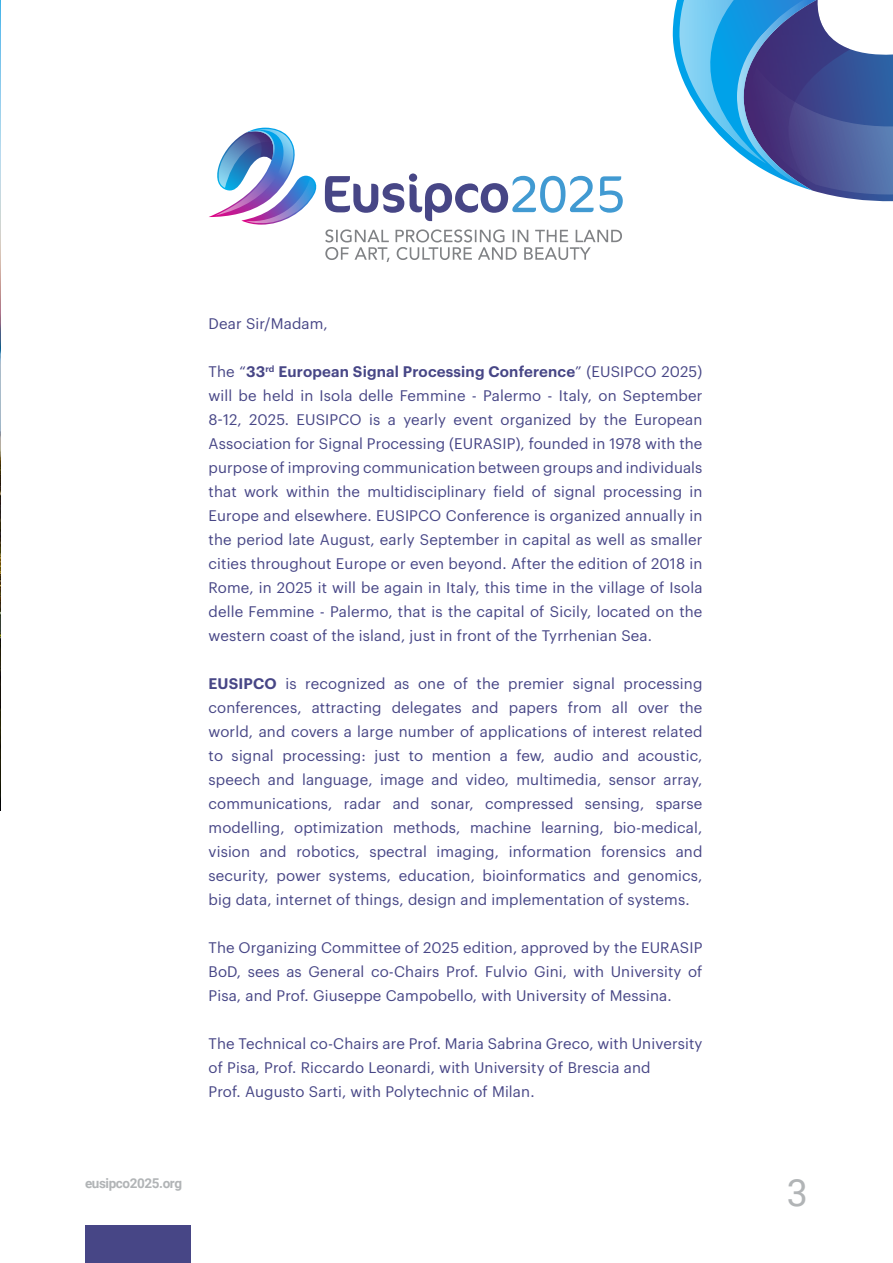
<style>
.page{position:relative;width:893px;height:1263px;background:#fff}
.page>*{position:absolute;margin:0;border:0;box-sizing:border-box;transform-origin:0 0}
.t1{font:37.5px "Roboto";color:#b1b4b6}
.t2{font:15px/24px "Graphik";letter-spacing:.01em;color:#474686;text-align:justify}
.t3{font:700 13.5px "Roboto";letter-spacing:-.03em;color:#b1b4b6}
.s1{font-weight:600}
</style>
<div class="page">
<img style="left:0;top:0;width:1px;height:810px">
<svg style="left:672px;top:0;width:221px;height:201px"></svg>
<svg style="left:209px;top:127px;width:414px;height:135px"></svg>
<div style="left:85px;top:1225px;width:106px;height:38px;background:#474686"></div>
<p class="t2" style="left:209px;top:310px;width:121px">Dear Sir/Madam,</p>
<p class="t2" style="left:209px;top:358px;width:495px">The “<span class="s1">33</span><sup>rd</sup> <span class="s1">European Signal Processing Conference</span>” (EUSIPCO 2025) will be held in Isola delle Femmine - Palermo - Italy, on September 8-12, 2025. EUSIPCO is a yearly event organized by the European Association for Signal Processing (EURASIP), founded in 1978 with the purpose of improving communication between groups and individuals that work within the multidisciplinary field of signal processing in Europe and elsewhere. EUSIPCO Conference is organized annually in the period late August, early September in capital as well as smaller cities throughout Europe or even beyond. After the edition of 2018 in Rome, in 2025 it will be again in Italy, this time in the village of Isola delle Femmine - Palermo, that is the capital of Sicily, located on the western coast of the island, just in front of the Tyrrhenian Sea.</p>
<p class="t2" style="left:209px;top:670px;width:495px"><span class="s1">EUSIPCO</span> is recognized as one of the premier signal processing conferences, attracting delegates and papers from all over the world, and covers a large number of applications of interest related to signal processing: just to mention a few, audio and acoustic, speech and language, image and video, multimedia, sensor array, communications, radar and sonar, compressed sensing, sparse modelling, optimization methods, machine learning, bio-medical, vision and robotics, spectral imaging, information forensics and security, power systems, education, bioinformatics and genomics, big data, internet of things, design and implementation of systems.</p>
<p class="t2" style="left:209px;top:934px;width:495px">The Organizing Committee of 2025 edition, approved by the EURASIP BoD, sees as General co-Chairs Prof. Fulvio Gini, with University of Pisa, and Prof. Giuseppe Campobello, with University of Messina.</p>
<p class="t2" style="left:209px;top:1030px;width:495px;text-align:left">The Technical co-Chairs are Prof. Maria Sabrina Greco, with University of Pisa, Prof. Riccardo Leonardi, with University of Brescia and<br>Prof. Augusto Sarti, with Polytechnic of Milan.</p>
<p class="t3" style="left:85px;top:1174px;width:99px">eusipco2025.org</p>
<h1 class="t1" style="left:787px;top:1166px;width:23px">3</h1>
</div>
